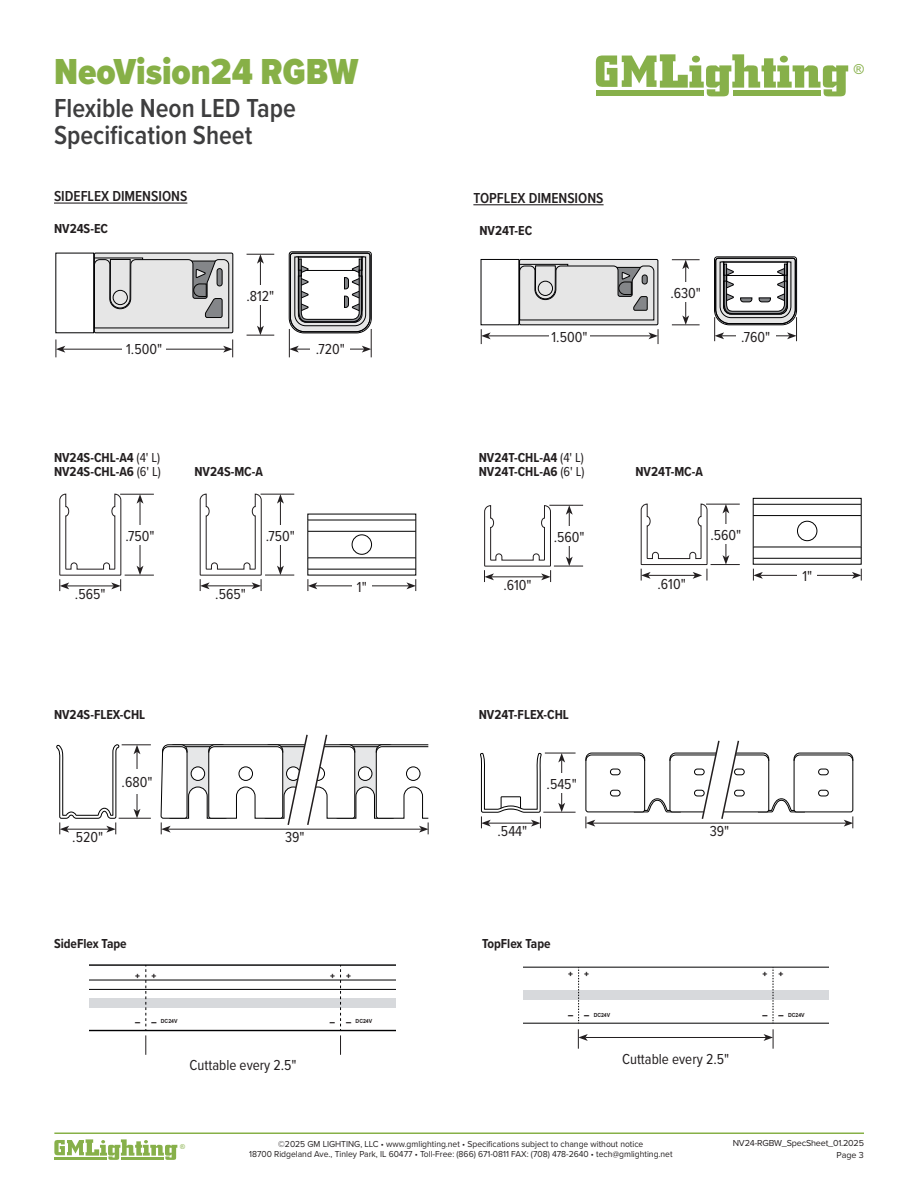
<style>
.page{position:relative;width:918px;height:1188px;background:#fff}
.page>*{position:absolute;margin:0;border:0;box-sizing:border-box;transform-origin:0 0}
.t1{font:900 37.5px "Proxima Nova Cond";color:#87b047}
.t2{font:600 27px/27px "Proxima Nova Cond";color:#3e3e3f}
.t3{font:15px "Proxima Nova Cond";color:#231f20}
.t4{font:600 15px "Proxima Nova Cond";color:#231f20}
.t5{font:14.4px "Myriad Pro";color:#231f20}
.t6{font:13.8px "Arial";color:#87b04a}
.t7{font:700 13.5px/13.5px "Proxima Nova Cond";color:#231f20}
.t8{font:9px/10.5px "Proxima Nova";color:#231f20;text-align:center;scale:.95 1}
.t9{font:9px/12px "Proxima Nova";letter-spacing:-.02em;color:#231f20;text-align:right}
.t10{font:700 8.4px "Arial";color:#231f20}
.t11{font:700 8.4px "Arial";color:#231f20;scale:.6 1}
.t12{font:6.75px "Arial";color:#87b04a}
.t13{font:700 5.55px "Arial";color:#231f20;scale:.92 1}
.s1{font-weight:400}
</style>
<div class="page">
<svg style="left:596px;top:54px;width:252px;height:42px"></svg>
<div style="left:596px;top:90px;width:108px;height:5px;background:#87b04a"></div>
<div style="left:733px;top:91px;width:88px;height:5px;background:#87b04a"></div>
<hr style="left:54px;top:1132px;width:810px;height:2px;background:#87b047">
<svg style="left:54px;top:1139px;width:123px;height:21px"></svg>
<hr style="left:55px;top:1157px;width:52px;height:2px;background:#87b04a">
<hr style="left:121px;top:1157px;width:43px;height:3px;background:#87b04a">
<hr style="left:308px;top:520px;width:108px;height:1px;background:#000">
<hr style="left:308px;top:531px;width:108px;height:1px;background:#000">
<hr style="left:308px;top:558px;width:108px;height:1px;background:#000">
<hr style="left:308px;top:569px;width:108px;height:1px;background:#000">
<div style="left:352px;top:534px;width:20px;height:21px;border:1px solid #000;border-radius:50%"></div>
<hr style="left:315px;top:585px;width:94px;height:1px;background:#231f20">
<svg style="left:308px;top:579px;width:9px;height:12px"></svg>
<svg style="left:406px;top:579px;width:10px;height:12px"></svg>
<svg style="left:59px;top:493px;width:95px;height:98px"></svg>
<svg style="left:199px;top:493px;width:95px;height:98px"></svg>
<hr style="left:120px;top:494px;width:34px;height:1px;background:#231f20">
<hr style="left:261px;top:494px;width:33px;height:1px;background:#231f20">
<svg style="left:56px;top:744px;width:95px;height:90px"></svg>
<div style="left:72px;top:587px;width:36px;height:12px;background:#fff"></div>
<div style="left:213px;top:587px;width:35px;height:12px;background:#fff"></div>
<div style="left:72px;top:830px;width:32px;height:13px;background:#fff"></div>
<div style="left:352px;top:580px;width:20px;height:12px;background:#fff"></div>
<div style="left:124px;top:526px;width:32px;height:19px;background:#fff"></div>
<div style="left:264px;top:525px;width:33px;height:20px;background:#fff"></div>
<div style="left:121px;top:769px;width:32px;height:25px;background:#fff"></div>
<svg style="left:160px;top:734px;width:269px;height:100px"></svg>
<hr style="left:54px;top:203px;width:133px;height:1px;background:#231f20">
<hr style="left:473px;top:204px;width:131px;height:1px;background:#231f20">
<svg style="left:90px;top:964px;width:305px;height:91px"></svg>
<hr style="left:488px;top:336px;width:163px;height:1px;background:#231f20">
<hr style="left:685px;top:267px;width:1px;height:51px;background:#231f20">
<svg style="left:518px;top:259px;width:141px;height:85px;background:#cacacb"></svg>
<svg style="left:481px;top:329px;width:10px;height:15px"></svg>
<svg style="left:714px;top:256px;width:83px;height:85px"></svg>
<svg style="left:672px;top:315px;width:28px;height:10px"></svg>
<svg style="left:672px;top:259px;width:28px;height:10px"></svg>
<div style="left:549px;top:326px;width:41px;height:20px;background:#fff"></div>
<div style="left:736px;top:326px;width:40px;height:20px;background:#fff"></div>
<div style="left:669px;top:283px;width:33px;height:19px;background:#fff"></div>
<hr style="left:63px;top:349px;width:163px;height:1px;background:#231f20">
<hr style="left:260px;top:261px;width:1px;height:67px;background:#231f20">
<svg style="left:93px;top:252px;width:140px;height:105px"></svg>
<svg style="left:56px;top:339px;width:9px;height:18px"></svg>
<svg style="left:289px;top:251px;width:83px;height:106px"></svg>
<svg style="left:247px;top:326px;width:27px;height:10px"></svg>
<svg style="left:247px;top:254px;width:27px;height:10px"></svg>
<div style="left:123px;top:338px;width:43px;height:19px;background:#fff"></div>
<div style="left:310px;top:338px;width:40px;height:19px;background:#fff"></div>
<div style="left:244px;top:286px;width:33px;height:19px;background:#fff"></div>
<svg style="left:484px;top:505px;width:99px;height:77px"></svg>
<hr style="left:549px;top:505px;width:34px;height:1px;background:#231f20">
<div style="left:500px;top:578px;width:35px;height:12px;background:#fff"></div>
<div style="left:553px;top:526px;width:33px;height:19px;background:#fff"></div>
<div style="left:753px;top:498px;width:109px;height:67px;border:1px solid #000"></div>
<hr style="left:753px;top:504px;width:108px;height:1px;background:#000">
<hr style="left:753px;top:515px;width:108px;height:1px;background:#000">
<hr style="left:753px;top:547px;width:108px;height:1px;background:#000">
<hr style="left:753px;top:558px;width:108px;height:1px;background:#000">
<div style="left:797px;top:521px;width:20px;height:20px;border:1px solid #000;border-radius:50%"></div>
<hr style="left:760px;top:575px;width:94px;height:1px;background:#231f20">
<svg style="left:753px;top:569px;width:10px;height:12px"></svg>
<svg style="left:852px;top:569px;width:10px;height:12px"></svg>
<svg style="left:640px;top:503px;width:100px;height:78px"></svg>
<hr style="left:706px;top:504px;width:34px;height:1px;background:#231f20">
<div style="left:654px;top:576px;width:35px;height:13px;background:#fff"></div>
<div style="left:798px;top:569px;width:19px;height:13px;background:#fff"></div>
<div style="left:710px;top:525px;width:32px;height:19px;background:#fff"></div>
<hr style="left:561px;top:760px;width:1px;height:45px;background:#231f20">
<svg style="left:558px;top:803px;width:7px;height:9px"></svg>
<svg style="left:558px;top:754px;width:7px;height:9px"></svg>
<svg style="left:480px;top:752px;width:62px;height:76px"></svg>
<hr style="left:543px;top:812px;width:33px;height:1px;background:#231f20">
<hr style="left:545px;top:753px;width:31px;height:1px;background:#231f20">
<div style="left:497px;top:824px;width:31px;height:13px;background:#fff"></div>
<div style="left:545px;top:773px;width:33px;height:19px;background:#fff"></div>
<svg style="left:585px;top:740px;width:269px;height:88px"></svg>
<svg style="left:524px;top:967px;width:305px;height:82px"></svg>
<h1 class="t1" style="left:54px;top:44px;width:306px">NeoVision24 RGBW</h1>
<h2 class="t2" style="left:54px;top:94px;width:243px">Flexible Neon LED Tape<br>Specification Sheet</h2>
<p class="t4" style="left:54px;top:185px;width:135px">SIDEFLEX DIMENSIONS</p>
<p class="t4" style="left:473px;top:187px;width:132px">TOPFLEX DIMENSIONS</p>
<p class="t7" style="left:54px;top:222px;width:56px">NV24S-EC</p>
<p class="t3" style="left:246px;top:285px;width:29px">.812"</p>
<p class="t3" style="left:126px;top:338px;width:37px">1.500"</p>
<p class="t3" style="left:316px;top:338px;width:31px">.720"</p>
<p class="t7" style="left:479px;top:223px;width:54px">NV24T-EC</p>
<p class="t3" style="left:670px;top:282px;width:32px">.630"</p>
<p class="t3" style="left:552px;top:326px;width:37px">1.500"</p>
<p class="t3" style="left:741px;top:326px;width:31px">.760"</p>
<p class="t7" style="left:54px;top:451px;width:108px">NV24S-CHL-A4 <span class="s1">(4' L)<br></span>NV24S-CHL-A6 <span class="s1">(6' L)</span></p>
<p class="t7" style="left:194px;top:464px;width:70px">NV24S-MC-A</p>
<p class="t7" style="left:479px;top:451px;width:107px">NV24T-CHL-A4 <span class="s1">(4' L)<br></span>NV24T-CHL-A6 <span class="s1">(6' L)</span></p>
<p class="t7" style="left:635px;top:464px;width:69px">NV24T-MC-A</p>
<p class="t3" style="left:125px;top:525px;width:31px">.750"</p>
<p class="t3" style="left:266px;top:525px;width:31px">.750"</p>
<p class="t3" style="left:554px;top:526px;width:32px">.560"</p>
<p class="t3" style="left:710px;top:524px;width:32px">.560"</p>
<p class="t3" style="left:75px;top:583px;width:32px">.565"</p>
<p class="t3" style="left:215px;top:583px;width:32px">.565"</p>
<p class="t3" style="left:357px;top:576px;width:11px">1"</p>
<p class="t3" style="left:503px;top:574px;width:30px">.610"</p>
<p class="t3" style="left:657px;top:572px;width:30px">.610"</p>
<p class="t3" style="left:802px;top:565px;width:11px">1"</p>
<h3 class="t6" style="left:854px;top:60px;width:12px">®</h3>
<p class="t7" style="left:54px;top:707px;width:93px">NV24S-FLEX-CHL</p>
<p class="t3" style="left:122px;top:771px;width:32px">.680"</p>
<p class="t3" style="left:72px;top:826px;width:32px">.520"</p>
<p class="t3" style="left:285px;top:826px;width:21px">39"</p>
<p class="t7" style="left:54px;top:936px;width:74px">SideFlex Tape</p>
<p class="t10" style="left:135px;top:971px;width:6px">+</p>
<p class="t10" style="left:151px;top:971px;width:6px">+</p>
<p class="t10" style="left:330px;top:971px;width:6px">+</p>
<p class="t10" style="left:346px;top:971px;width:6px">+</p>
<p class="t11" style="left:135px;top:1016px;width:10px">—</p>
<p class="t13" style="left:356px;top:1018px;width:20px">DC24V</p>
<p class="t13" style="left:161px;top:1018px;width:20px">DC24V</p>
<p class="t11" style="left:151px;top:1016px;width:10px">—</p>
<p class="t11" style="left:330px;top:1016px;width:10px">—</p>
<p class="t11" style="left:346px;top:1016px;width:10px">—</p>
<p class="t3" style="left:190px;top:1054px;width:109px">Cuttable every 2.5"</p>
<p class="t7" style="left:479px;top:707px;width:92px">NV24T-FLEX-CHL</p>
<p class="t3" style="left:547px;top:773px;width:32px">.545"</p>
<p class="t3" style="left:498px;top:820px;width:31px">.544"</p>
<p class="t3" style="left:710px;top:820px;width:21px">39"</p>
<p class="t7" style="left:482px;top:936px;width:70px">TopFlex Tape</p>
<p class="t10" style="left:568px;top:968px;width:6px">+</p>
<p class="t11" style="left:568px;top:1010px;width:10px">—</p>
<p class="t13" style="left:788px;top:1011px;width:20px">DC24V</p>
<p class="t10" style="left:584px;top:968px;width:6px">+</p>
<p class="t11" style="left:584px;top:1010px;width:10px">—</p>
<p class="t10" style="left:763px;top:968px;width:6px">+</p>
<p class="t11" style="left:762px;top:1010px;width:10px">—</p>
<p class="t10" style="left:779px;top:968px;width:6px">+</p>
<p class="t11" style="left:779px;top:1010px;width:10px">—</p>
<p class="t13" style="left:594px;top:1011px;width:20px">DC24V</p>
<p class="t3" style="left:622px;top:1048px;width:109px">Cuttable every 2.5"</p>
<p class="t12" style="left:180px;top:1142px;width:6px">®</p>
<p class="t8" style="left:249px;top:1138px;width:447px">©2025 GM LIGHTING, LLC • www.gmlighting.net • Specifications subject to change without notice<br>18700 Ridgeland Ave., Tinley Park, IL 60477 • Toll-Free: (866) 671-0811 FAX: (708) 478-2640 • tech@gmlighting.net</p>
<p class="t9" style="left:733px;top:1136px;width:133px">NV24-RGBW_SpecSheet_01.2025<br>Page 3</p>
<p class="t5" style="left:269px;top:1147px;width:122px">SPLICE CONNECTOR</p>
<p class="t5" style="left:334px;top:1148px;width:122px">SPLI E CONNECTOR</p>
</div>
